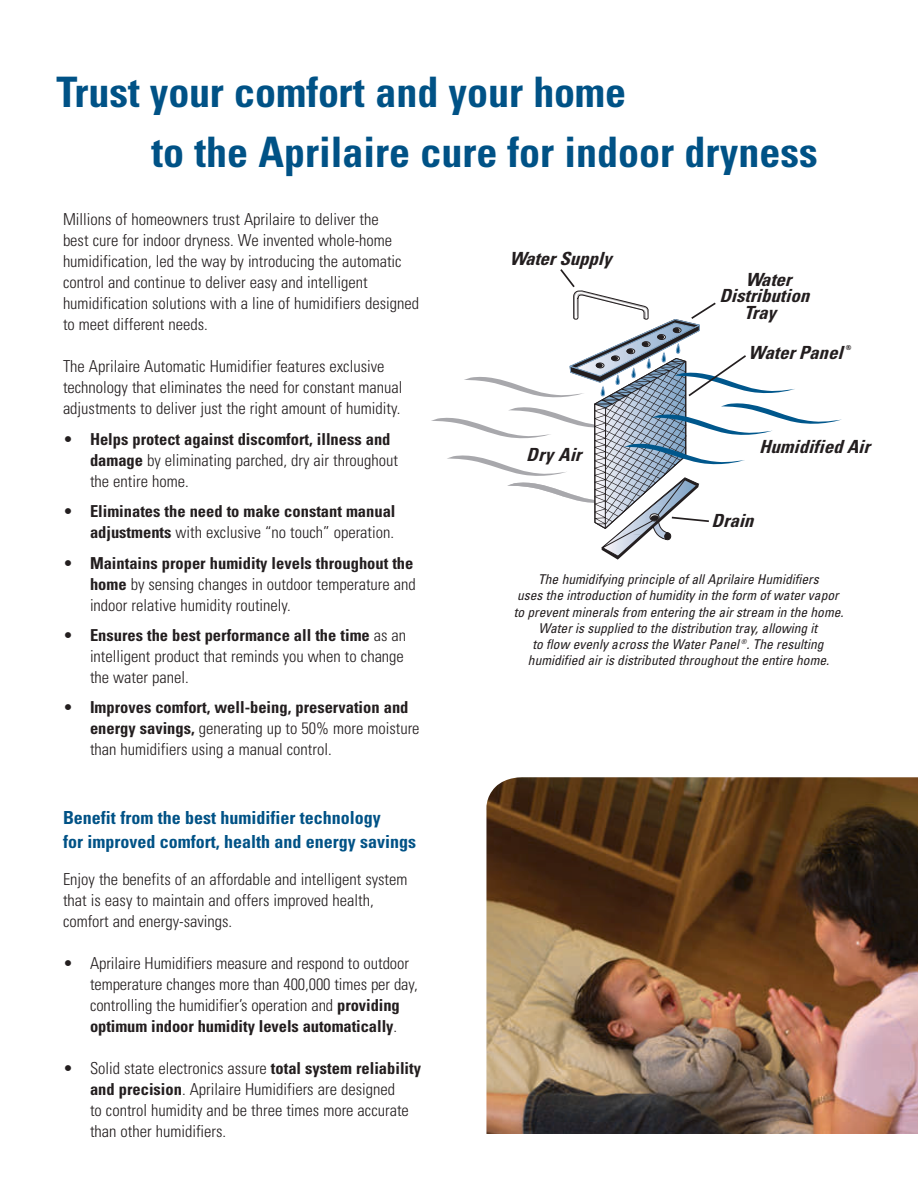
<style>
.page{position:relative;width:918px;height:1188px;background:#fff}
.page>*{position:absolute;margin:0;border:0;box-sizing:border-box;transform-origin:0 0}
.t1{font:700 condensed 42px/60px "Univers";color:#005286}
.t2{font:italic 700 condensed 18.15px/16.5px "Univers";letter-spacing:-.02em;color:#231e1f;text-align:center;scale:1.04 1}
.t3{font:700 condensed 18px/24px "Univers";color:#005286}
.t4{font:300 condensed 16.5px/21px "Univers";color:#231e1f}
.t5{font:700 condensed 16.5px/21px "Univers";color:#231e1f;text-align:right}
.t6{font:italic condensed 13.5px/16.2px "Univers";color:#231e1f;text-align:center}
.t7{font:700 condensed 6.75px "Univers";color:#231e1f}
.s1{font-weight:700}
.s2{font-weight:300}
</style>
<div class="page">
<svg style="left:431px;top:377px;width:411px;height:183px"></svg>
<svg style="left:559px;top:269px;width:189px;height:254px"></svg>
<img style="left:486px;top:777px;width:432px;height:357px">
<p class="t1" style="left:152px;top:67px;width:668px;text-indent:-95px">Trust your comfort and your home<br>to the Aprilaire cure for indoor dryness</p>
<p class="t4" style="left:63px;top:211px;width:358px">Millions of homeowners trust Aprilaire to deliver the<br>best cure for indoor dryness. We invented whole-home humidification, led the way by introducing the automatic control and continue to deliver easy and intelligent humidification solutions with a line of humidifiers designed to meet different needs.</p>
<p class="t4" style="left:63px;top:358px;width:341px">The Aprilaire Automatic Humidifier features exclusive technology that eliminates the need for constant manual adjustments to deliver just the right amount of humidity.</p>
<p class="t4" style="left:90px;top:430px;width:310px;text-indent:-27px">• <span class="s1">Helps protect against discomfort, illness and damage</span> by eliminating parched, dry air throughout the entire home.</p>
<p class="t5" style="left:63px;top:502px;width:334px"><span class="s2">•</span> Eliminates the need to make constant manual adjustments <span class="s2">with exclusive “no touch” operation.</span></p>
<p class="t4" style="left:90px;top:554px;width:327px;text-indent:-27px">• <span class="s1">Maintains proper humidity levels throughout the home</span> by sensing changes in outdoor temperature and indoor relative humidity routinely.</p>
<p class="t4" style="left:90px;top:626px;width:318px;text-indent:-27px">• <span class="s1">Ensures the best performance all the time</span> as an intelligent product that reminds you when to change the water panel.</p>
<p class="t4" style="left:90px;top:699px;width:331px;text-indent:-27px">• <span class="s1">Improves comfort, well-being, preservation and energy savings,</span> generating up to 50% more moisture than humidifiers using a manual control.</p>
<p class="t3" style="left:63px;top:807px;width:355px">Benefit from the best humidifier technology<br>for improved comfort, health and energy savings</p>
<p class="t4" style="left:63px;top:870px;width:346px">Enjoy the benefits of an affordable and intelligent system that is easy to maintain and offers improved health, comfort and energy-savings.</p>
<p class="t4" style="left:90px;top:954px;width:329px;text-indent:-27px">• Aprilaire Humidifiers measure and respond to outdoor temperature changes more than 400,000 times per day, controlling the humidifier’s operation and <span class="s1">providing optimum indoor humidity levels automatically</span>.</p>
<p class="t4" style="left:90px;top:1059px;width:333px;text-indent:-27px">• Solid state electronics assure <span class="s1">total system reliability and precision</span>. Aprilaire Humidifiers are designed<br>to control humidity and be three times more accurate than other humidifiers.</p>
<p class="t2" style="left:509px;top:252px;width:104px">WaterSupply</p>
<p class="t2" style="left:526px;top:448px;width:59px">Dry Air</p>
<p class="t2" style="left:720px;top:273px;width:92px">Water<br>Distribution<br>Tray</p>
<p class="t7" style="left:846px;top:346px;width:7px">®</p>
<p class="t2" style="left:748px;top:346px;width:97px">WaterPanel</p>
<p class="t2" style="left:759px;top:441px;width:112px">Humidified Air</p>
<p class="t2" style="left:712px;top:515px;width:46px">Drain</p>
<p class="t6" style="left:514px;top:572px;width:334px">The humidifying principle of allAprilaire Humidifiers<br>uses the introduction of humidity in the form of watervapor to preventminerals from entering the airstream in the home.<br>Wateris supplied to the distribution tray,allowing it<br>to flow evenly across the WaterPanel<sup>®</sup>.The resulting humidified airis distributed throughoutthe entire home.</p>
</div>
